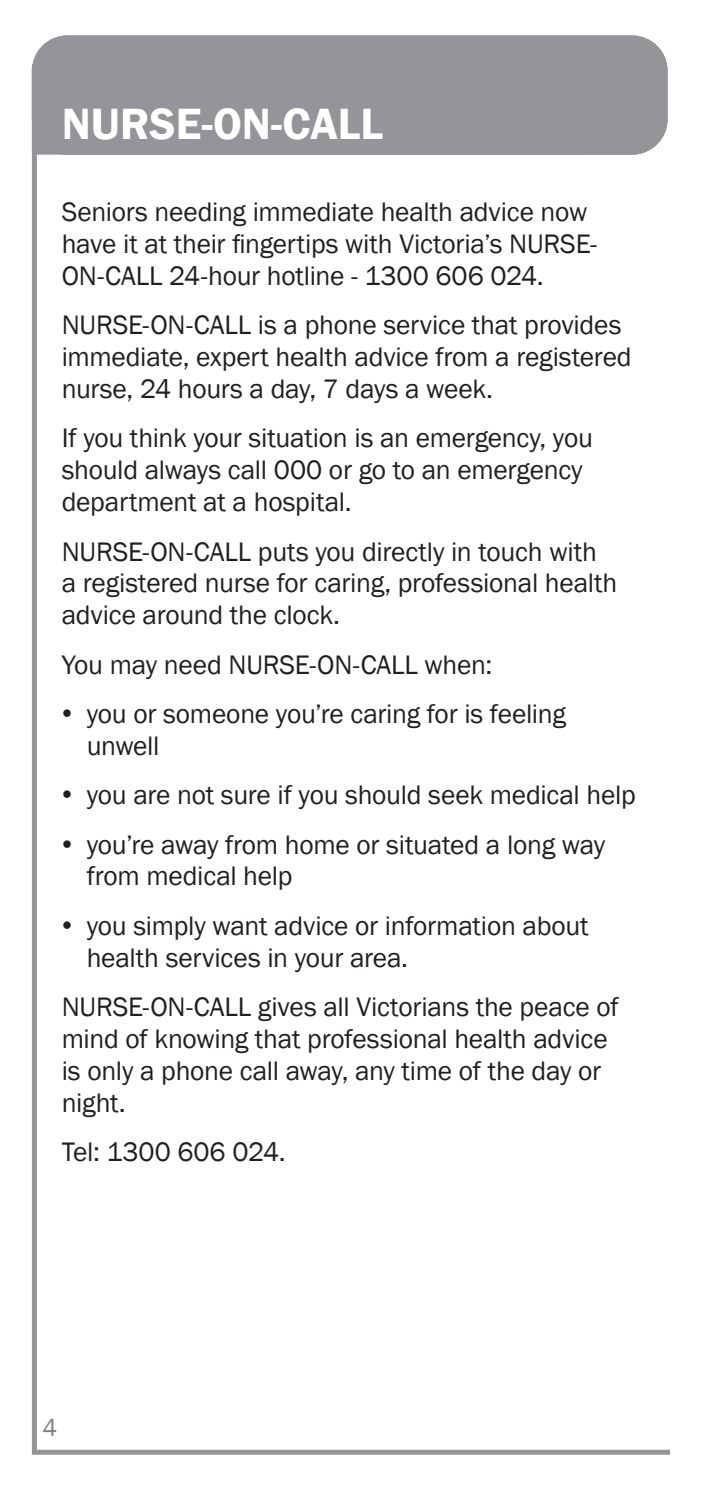
<style>
.page{position:relative;width:702px;height:1489px;background:#fff}
.page>*{position:absolute;margin:0;border:0;box-sizing:border-box;transform-origin:0 0}
.t1{font:600 45px "Franklin Gothic";color:#fff}
.t2{font:27.5px/31.8px "Franklin Gothic";letter-spacing:-.01em;color:#231f20}
.t3{font:25px "Franklin Gothic";color:#808285}
.s1{font-family:"Times New Roman";font-size:30px}
</style>
<div class="page">
<div style="left:32px;top:35px;width:635px;height:120px;background:#939598;border-radius:35px"></div>
<div style="left:32px;top:69px;width:5px;height:1382px;background:#939598"></div>
<div style="left:32px;top:1449px;width:638px;height:5px;background:#939598"></div>
<h1 class="t1" style="left:62px;top:96px;width:323px">NURSE-ON-CALL</h1>
<p class="t2" style="left:62px;top:197px;width:537px">Seniors needing immediate health advice now have it at their fingertips with Victoria’s NURSE-<br>ON-CALL 24-hour hotline - 1300 606 024.</p>
<p class="t2" style="left:62px;top:310px;width:571px">NURSE-ON-CALL is a phone service that provides immediate, expert health advice from a registered nurse, 24 hours a day, 7 days a week.</p>
<p class="t2" style="left:62px;top:423px;width:532px">If you think your situation is an emergency, you should always call 000 or go to an emergency department at a hospital.</p>
<p class="t2" style="left:62px;top:536px;width:557px">NURSE-ON-CALL puts you directly in touch with a registered nurse for caring, professional health advice around the clock.</p>
<p class="t2" style="left:62px;top:649px;width:432px">You may need NURSE-ON-CALL when:</p>
<p class="t2" style="left:87px;top:698px;width:480px;text-indent:-25px"><span class="s1">•</span> you or someone you’re caring for is feeling unwell</p>
<p class="t2" style="left:62px;top:779px;width:575px"><span class="s1">•</span> you are not sure if you should seek medical help</p>
<p class="t2" style="left:87px;top:829px;width:520px;text-indent:-25px"><span class="s1">•</span> you’re away from home or situated a long way from medical help</p>
<p class="t2" style="left:87px;top:910px;width:503px;text-indent:-25px"><span class="s1">•</span> you simply want advice or information about health services in your area.</p>
<p class="t2" style="left:62px;top:991px;width:558px">NURSE-ON-CALL gives all Victorians the peace of mind of knowing that professional health advice is only a phone call away, any time of the day or night.</p>
<p class="t2" style="left:62px;top:1136px;width:225px">Tel: 1300 606 024.</p>
<p class="t3" style="left:43px;top:1411px;width:16px">4</p>
</div>
